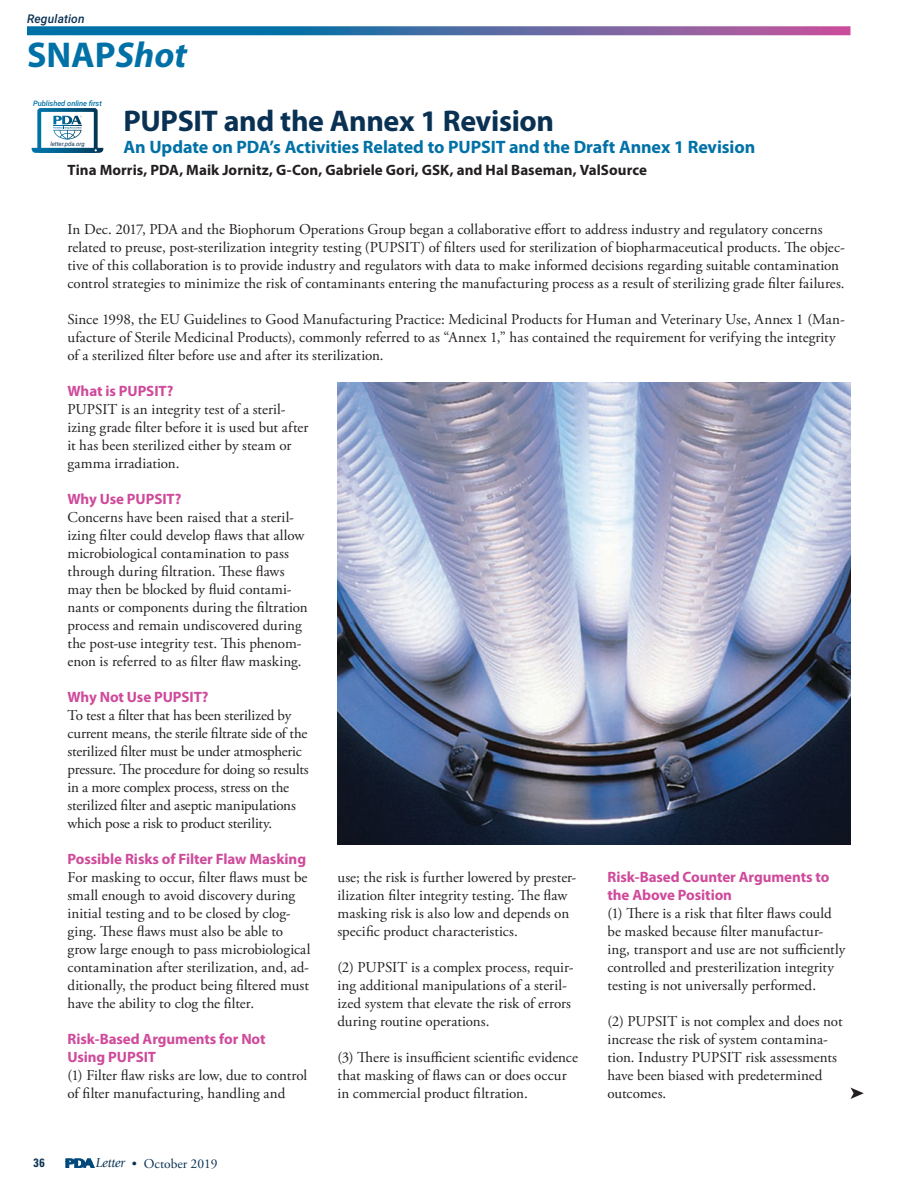
<style>
.page{position:relative;width:918px;height:1188px;background:#fff}
.page>*{position:absolute;margin:0;border:0;box-sizing:border-box;transform-origin:0 0}
.t1{font:700 36px "Myriad Pro";color:#0071a7}
.t2{font:700 30px "Myriad Pro";letter-spacing:-.01em;color:#093153}
.t3{font:700 18px "Myriad Pro";letter-spacing:-.005em;color:#0071a7}
.t4{font:15px/18px "Adobe Garamond Pro";color:#231f20}
.t5{font:700 15px/18px "Myriad Pro";letter-spacing:-.005em;color:#cf4a9b}
.t6{font:700 15px "Myriad Pro";letter-spacing:.005em;color:#231f20}
.t7{font:13.5px "Adobe Garamond Pro";color:#093153}
.t8{font:italic 500 12px "Roboto";letter-spacing:.015em;color:#093153}
.t9{font:700 condensed 12px "Zurich BT";color:#093153}
.t10{font:italic 500 7.5px "Roboto";letter-spacing:-.005em;color:#0071a7}
.t11{font:italic 6px "Roboto";letter-spacing:-.005em;color:#093153}
.s1{font-style:italic}
.s2{font-family:"Giovanni";font-style:italic}
</style>
<div class="page">
<svg style="left:66px;top:1159px;width:28px;height:9px"></svg>
<svg style="left:27px;top:26px;width:823px;height:9px;background:#506da6"></svg>
<div style="left:37px;top:108px;width:61px;height:45px;border:4px solid #fff;border-radius:2px"></div>
<svg style="left:53px;top:116px;width:29px;height:24px"></svg>
<svg style="left:32px;top:148px;width:71px;height:5px"></svg>
<svg style="left:850px;top:1088px;width:14px;height:11px"></svg>
<img style="left:338px;top:382px;width:512px;height:463px">
<p class="t8" style="left:27px;top:10px;width:59px">Regulation</p>
<h1 class="t1" style="left:27px;top:31px;width:162px">SNAP<span class="s1">Shot</span></h1>
<p class="t10" style="left:33px;top:98px;width:70px">Published online first</p>
<p class="t11" style="left:50px;top:140px;width:36px">letter.pda.org</p>
<h2 class="t2" style="left:124px;top:101px;width:432px">PUPSIT and the Annex 1 Revision</h2>
<p class="t3" style="left:124px;top:135px;width:633px">An Update on PDA’s Activities Related to PUPSIT and the Draft Annex 1 Revision</p>
<p class="t6" style="left:68px;top:160px;width:581px">Tina Morris, PDA, Maik Jornitz, G-Con, Gabriele Gori, GSK, and Hal Baseman, ValSource</p>
<p class="t4" style="left:67px;top:221px;width:779px">In Dec. 2017, PDA and the Biophorum Operations Group began a collaborative effort to address industry and regulatory concerns related to preuse, post-sterilization integrity testing (PUPSIT) of filters used for sterilization of biopharmaceutical products. The objec&shy;tive of this collaboration is to provide industry and regulators with data to make informed decisions regarding suitable contamination control strategies to minimize the risk of contaminants entering the manufacturing process as a result of sterilizing grade filter failures.</p>
<p class="t4" style="left:67px;top:311px;width:779px">Since 1998, the EU Guidelines to Good Manufacturing Practice: Medicinal Products for Human and Veterinary Use, Annex 1 (Man&shy;ufacture of Sterile Medicinal Products), commonly referred to as “Annex 1,” has contained the requirement for verifying the integrity of a sterilized filter before use and after its sterilization.</p>
<p class="t5" style="left:67px;top:381px;width:107px">What is PUPSIT?</p>
<p class="t4" style="left:67px;top:401px;width:242px">PUPSIT is an integrity test of a steril&shy;izing grade filter before it is used but after it has been sterilized either by steam or gamma irradiation.</p>
<p class="t5" style="left:67px;top:489px;width:115px">Why Use PUPSIT?</p>
<p class="t4" style="left:67px;top:509px;width:242px">Concerns have been raised that a steril&shy;izing filter could develop flaws that allow microbiological contamination to pass through during filtration. These flaws may then be blocked by fluid contami&shy;nants or components during the filtration process and remain undiscovered during the post-use integrity test. This phenom&shy;enon is referred to as filter flaw masking.</p>
<p class="t5" style="left:68px;top:687px;width:143px">Why Not Use PUPSIT?</p>
<p class="t4" style="left:68px;top:707px;width:243px">To test a filter that has been sterilized by current means, the sterile filtrate side of the sterilized filter must be under atmospheric pressure. The procedure for doing so results in a more complex process, stress on the sterilized filter and aseptic manipulations which pose a risk to product sterility.</p>
<p class="t5" style="left:68px;top:849px;width:240px">Possible Risks of Filter Flaw Masking</p>
<p class="t4" style="left:68px;top:869px;width:244px">For masking to occur, filter flaws must be small enough to avoid discovery during initial testing and to be closed by clog&shy;ging. These flaws must also be able to grow large enough to pass microbiological contamination after sterilization, and, ad&shy;ditionally, the product being filtered must have the ability to clog the filter.</p>
<p class="t5" style="left:68px;top:1029px;width:200px">Risk-Based Arguments for Not<br>Using PUPSIT</p>
<p class="t4" style="left:68px;top:1067px;width:241px">(1) Filter flaw risks are low, due to control of filter manufacturing, handling and</p>
<p class="t4" style="left:338px;top:869px;width:240px">use; the risk is further lowered by prester&shy;ilization filter integrity testing. The flaw masking risk is also low and depends on specific product characteristics.</p>
<p class="t4" style="left:338px;top:959px;width:237px">(2) PUPSIT is a complex process, requir&shy;ing additional manipulations of a steril&shy;ized system that elevate the risk of errors during routine operations.</p>
<p class="t4" style="left:337px;top:1049px;width:242px">(3) There is insufficient scientific evidence that masking of flaws can or does occur in commercial product filtration.</p>
<p class="t5" style="left:607px;top:867px;width:224px">Risk-Based Counter Arguments to the Above Position</p>
<p class="t4" style="left:607px;top:905px;width:239px">(1) There is a risk that filter flaws could be masked because filter manufactur&shy;ing, transport and use are not sufficiently controlled and presterilization integrity testing is not universally performed.</p>
<p class="t4" style="left:607px;top:1013px;width:237px">(2) PUPSIT is not complex and does not increase the risk of system contamina&shy;tion. Industry PUPSIT risk assessments have been biased with predetermined outcomes.</p>
<p class="t9" style="left:33px;top:1156px;width:13px">36</p>
<p class="t7" style="left:96px;top:1155px;width:123px"><span class="s2">Letter</span> • October 2019</p>
</div>
